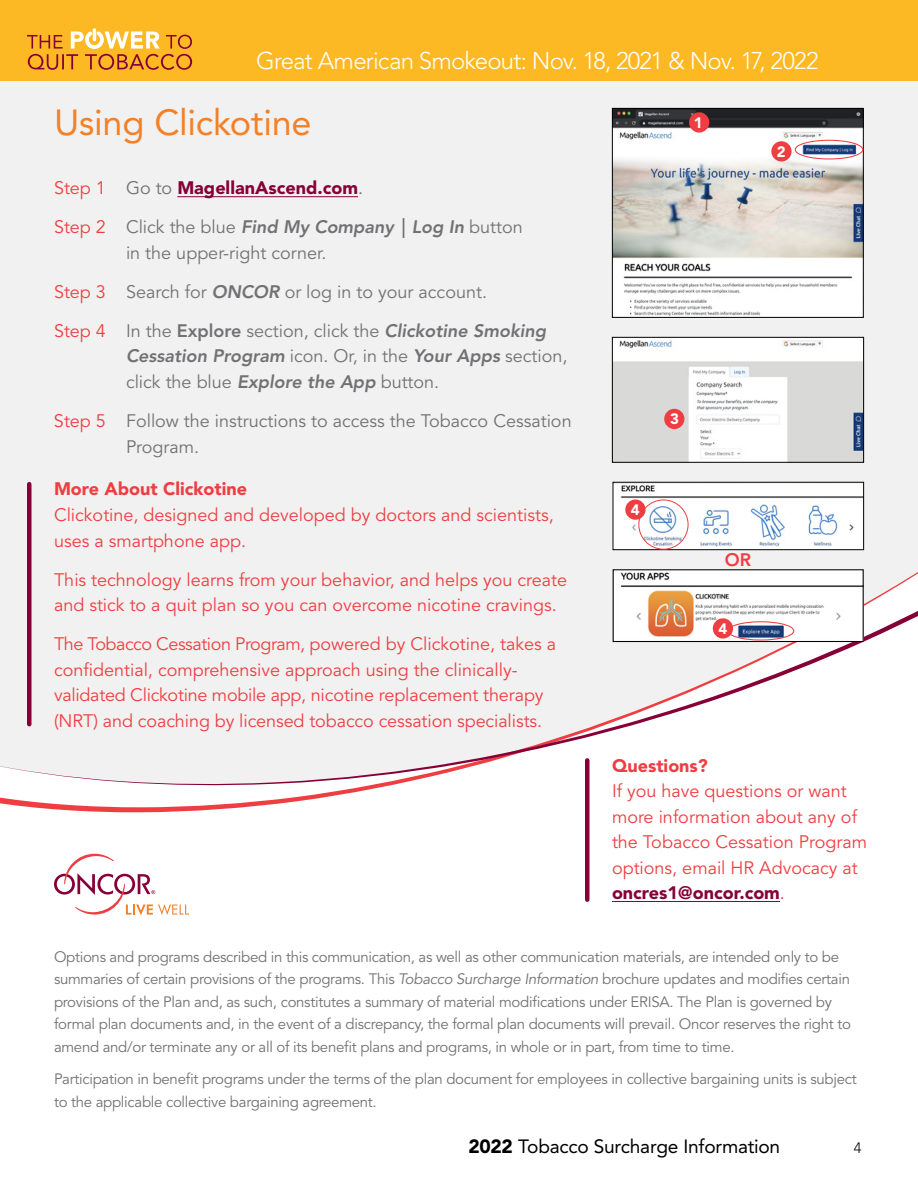
<style>
.page{position:relative;width:918px;height:1188px;background:#fff}
.page>*{position:absolute;margin:0;border:0;box-sizing:border-box;transform-origin:0 0}
.t1{font:36px "Avenir LT Std";letter-spacing:-.01em;color:#f58025}
.t2{font:300 24px "Avenir LT Std";letter-spacing:-.035em;color:#fff}
.t3{font:19.2px "Avenir LT Std";letter-spacing:-.015em;color:#000}
.t4{font:18px/25.5px "Avenir LT Std";color:#ef3e42}
.t5{font:18px/39px "Avenir LT Std";color:#717073}
.t6{font:900 18px "Avenir LT Std";color:#ef3e42}
.t7{font:800 18px "Avenir LT Std";color:#ef3e42}
.t8{font:15px/22.5px "Avenir LT Std";letter-spacing:-.02em;color:#717073}
.t9{font:900 15px "Avenir LT Std";color:#fff}
.t10{font:300 15px "Avenir LT Std";color:#000}
.s1{color:#ef3e42}
.s2{font-weight:900;color:#860038}
.s3{font-weight:800;font-style:italic}
.s4{font-weight:800}
.s5{font-style:italic}
.s6{font-weight:900}
</style>
<div class="page">
<div style="left:0;top:81px;width:918px;height:328px;background:#f1f1f1"></div>
<div style="left:0;top:0;width:918px;height:81px;background:#fdb924"></div>
<svg style="left:27px;top:28px;width:165px;height:42px"></svg>
<svg style="left:54px;top:854px;width:135px;height:61px"></svg>
<svg style="left:0;top:409px;width:918px;height:404px;fill:#f1f1f1"></svg>
<svg style="left:0;top:481px;width:918px;height:305px;fill:#f1f1f1"></svg>
<hr style="left:177px;top:196px;width:181px;height:1px;background:#860038">
<img style="left:614px;top:110px;width:248px;height:206px">
<div style="left:612px;top:108px;width:252px;height:210px;border:1px solid #000"></div>
<div style="left:795px;top:140px;width:68px;height:20px;border:1px solid #ef3e42;border-radius:50%"></div>
<img style="left:614px;top:339px;width:248px;height:122px">
<div style="left:612px;top:337px;width:252px;height:126px;border:1px solid #000"></div>
<img style="left:615px;top:484px;width:247px;height:64px">
<div style="left:613px;top:482px;width:251px;height:68px;border:1px solid #000"></div>
<div style="left:638px;top:500px;width:50px;height:50px;border:1px solid #ef3e42;border-radius:50%"></div>
<img style="left:615px;top:571px;width:247px;height:69px">
<div style="left:613px;top:569px;width:251px;height:73px;border:1px solid #000"></div>
<div style="left:727px;top:621px;width:67px;height:20px;border:1px solid #ef3e42;border-radius:50%"></div>
<div style="left:689px;top:112px;width:20px;height:21px;background:#ef3e42;border-radius:50%"></div>
<div style="left:771px;top:141px;width:21px;height:21px;background:#ef3e42;border-radius:50%"></div>
<div style="left:664px;top:409px;width:20px;height:20px;background:#ef3e42;border-radius:50%"></div>
<div style="left:625px;top:500px;width:21px;height:20px;background:#ef3e42;border-radius:50%"></div>
<div style="left:713px;top:618px;width:20px;height:21px;background:#ef3e42;border-radius:50%"></div>
<div style="left:585px;top:760px;width:5px;height:140px;background:#860038"></div>
<hr style="left:612px;top:901px;width:168px;height:1px;background:#860038">
<div style="left:27px;top:484px;width:5px;height:240px;background:#860038"></div>
<h2 class="t2" style="left:256px;top:46px;width:564px">Great American Smokeout: Nov. 18, 2021 &amp; Nov. 17, 2022</h2>
<h1 class="t1" style="left:54px;top:102px;width:259px">Using Clickotine</h1>
<p class="t5" style="left:54px;top:169px;width:470px"><span class="s1">Step 1</span> Go to <span class="s2">MagellanAscend.com</span>.<br><span class="s1">Step 2</span> Click the blue <span class="s3">Find My Company | Log In</span> button</p>
<p class="t5" style="left:54px;top:234px;width:494px;text-indent:72px">in the upper-right corner.<br><span class="s1">Step 3</span> Search for <span class="s3">ONCOR</span> or log in to your account.<br><span class="s1">Step 4</span> In the <span class="s4">Explore</span> section, click the <span class="s3">Clickotine Smoking</span></p>
<p class="t5" style="left:126px;top:344px;width:443px;line-height:25.5px"><span class="s3">Cessation Program</span> icon. Or, in the <span class="s3">Your Apps</span> section, click the blue <span class="s3">Explore the App</span> button.</p>
<p class="t5" style="left:126px;top:409px;width:447px;line-height:25.5px;text-indent:-72px"><span class="s1">Step 5</span> Follow the instructions to access the Tobacco Cessation<br>Program.</p>
<p class="t6" style="left:54px;top:478px;width:195px">More About Clickotine</p>
<p class="t4" style="left:54px;top:503px;width:501px">Clickotine, designed and developed by doctors and scientists, uses a smartphone app.</p>
<p class="t4" style="left:54px;top:567px;width:515px">This technology learns from your behavior, and helps you create and stick to a quit plan so you can overcome nicotine cravings.</p>
<p class="t4" style="left:54px;top:632px;width:504px">The Tobacco Cessation Program, powered by Clickotine, takes a confidential, comprehensive approach using the clinically&shy;validated Clickotine mobile app, nicotine replacement therapy (NRT) and coaching by licensed tobacco cessation specialists.</p>
<p class="t9" style="left:694px;top:113px;width:10px">1</p>
<p class="t9" style="left:777px;top:142px;width:10px">2</p>
<p class="t9" style="left:670px;top:410px;width:10px">3</p>
<p class="t9" style="left:631px;top:501px;width:10px">4</p>
<p class="t7" style="left:725px;top:550px;width:28px">OR</p>
<p class="t9" style="left:718px;top:619px;width:10px">4</p>
<p class="t6" style="left:612px;top:755px;width:97px">Questions?</p>
<p class="t4" style="left:612px;top:779px;width:257px">If you have questions or want more information about any of the Tobacco Cessation Program options, email HR Advocacy at <span class="s2">oncres1@oncor.com</span>.</p>
<p class="t8" style="left:54px;top:946px;width:798px">Options and programs described in this communication, as well as other communication materials, are intended only to be summaries of certain provisions of the programs. This <span class="s5">Tobacco Surcharge Information</span> brochure updates and modifies certain provisions of the Plan and, as such, constitutes a summary of material modifications under ERISA. The Plan is governed by formal plan documents and, in the event of a discrepancy, the formal plan documents will prevail. Oncor reserves the right to amend and/or terminate any or all of its benefit plans and programs, in whole or in part, from time to time.</p>
<p class="t8" style="left:54px;top:1069px;width:804px">Participation in benefit programs under the terms of the plan document for employees in collective bargaining units is subject to the applicable collective bargaining agreement.</p>
<p class="t3" style="left:469px;top:1135px;width:313px"><span class="s6">2022</span> Tobacco Surcharge Information</p>
<p class="t10" style="left:854px;top:1139px;width:9px">4</p>
</div>
